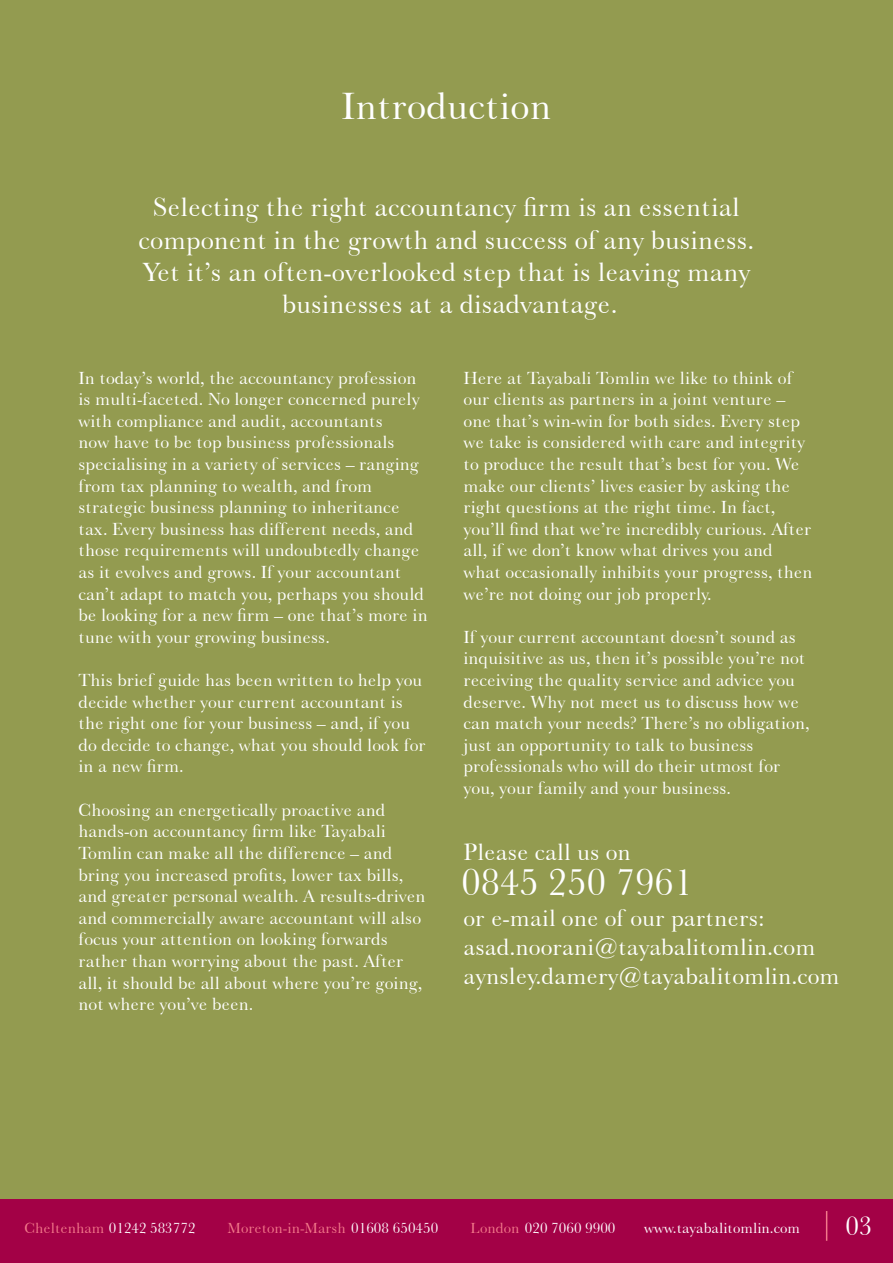
<style>
.page{position:relative;width:893px;height:1263px;background:#939b50}
.page>*{position:absolute;margin:0;border:0;box-sizing:border-box;transform-origin:0 0}
.t1{font:39px "Baskerville No 2 BT";color:#fff}
.t2{font:38.25px "Baskerville No 2 BT";color:#fff}
.t3{font:27px "Baskerville No 2 BT";color:#fff}
.t4{font:24px "Baskerville No 2 BT";color:#fff}
.t5{font:18px/21.6px "Baskerville No 2 BT";color:#fff}
.t6{font:15px "Baskerville No 2 BT";color:#fff}
.t7{font:15px "Baskerville No 2 BT";color:#f2798a}
.s1{color:#f2798a}
.s2{color:#fff}
</style>
<div class="page">
<div style="left:0;top:1199px;width:893px;height:64px;background:#a30146"></div>
<hr style="left:826px;top:1211px;width:1px;height:30px;background:#f2798a">
<p class="t1" style="left:342px;top:82px;width:211px">Introduction</p>
<p class="t3" style="left:153px;top:190px;width:588px">Selecting the right accountancy firm is an essential</p>
<p class="t3" style="left:139px;top:223px;width:617px">component in the growth and success of any business.</p>
<p class="t3" style="left:143px;top:255px;width:609px">Yet it’s an often-overlooked step that is leaving many</p>
<p class="t3" style="left:282px;top:287px;width:337px">businesses at a disadvantage.</p>
<p class="t5" style="left:78px;top:366px;width:351px">In today’s world, the accountancy profession is multi-faceted. No longer concerned purely with compliance and audit, accountants<br>now have to be top business professionals specialising in a variety of services – ranging from tax planning to wealth, and from strategic business planning to inheritance tax. Every business has different needs, and those requirements will undoubtedly change as it evolves and grows. If your accountant can’t adapt to match you, perhaps you should be looking for a new firm – one that’s more in tune with your growing business.</p>
<p class="t5" style="left:78px;top:669px;width:349px">This brief guide has been written to help you decide whether your current accountant is the right one for your business – and, if you do decide to change, what you should look for in a new firm.</p>
<p class="t5" style="left:78px;top:798px;width:349px">Choosing an energetically proactive and hands-on accountancy firm like Tayabali Tomlin can make all the difference – and bring you increased profits, lower tax bills, and greater personal wealth. A results-driven and commercially aware accountant will also focus your attention on looking forwards rather than worrying about the past. After all, it should be all about where you’re going, not where you’ve been.</p>
<p class="t5" style="left:463px;top:366px;width:350px">Here at Tayabali Tomlin we like to think of our clients as partners in a joint venture – one that’s win-win for both sides. Every step we take is considered with care and integrity to produce the result that’s best for you. We make our clients’ lives easier by asking the right questions at the right time. In fact, you’ll find that we’re incredibly curious. After all, if we don’t know what drives you and what occasionally inhibits your progress, then we’re not doing our job properly.</p>
<p class="t5" style="left:463px;top:626px;width:348px">If your current accountant doesn’t sound as inquisitive as us, then it’s possible you’re not receiving the quality service and advice you deserve. Why not meet us to discuss how we can match your needs? There’s no obligation, just an opportunity to talk to business professionals who will do their utmost for you, your family and your business.</p>
<p class="t4" style="left:463px;top:837px;width:169px">Please call us on</p>
<p class="t2" style="left:461px;top:859px;width:233px">0845 250 7961</p>
<p class="t4" style="left:463px;top:903px;width:303px">or e-mail one of our partners:</p>
<p class="t4" style="left:463px;top:932px;width:354px">asad.noorani@tayabalitomlin.com</p>
<p class="t4" style="left:463px;top:961px;width:378px">aynsley.damery@tayabalitomlin.com</p>
<p class="t6" style="left:24px;top:1219px;width:173px"><span class="s1">Cheltenham</span> 01242 583772</p>
<p class="t7" style="left:227px;top:1219px;width:212px">Moreton-in-Marsh <span class="s2">01608 650450</span></p>
<p class="t6" style="left:470px;top:1218px;width:147px"><span class="s1">London</span> 020 7060 9900</p>
<p class="t6" style="left:644px;top:1218px;width:157px">www.tayabalitomlin.com</p>
<p class="t3" style="left:845px;top:1209px;width:29px">03</p>
</div>
